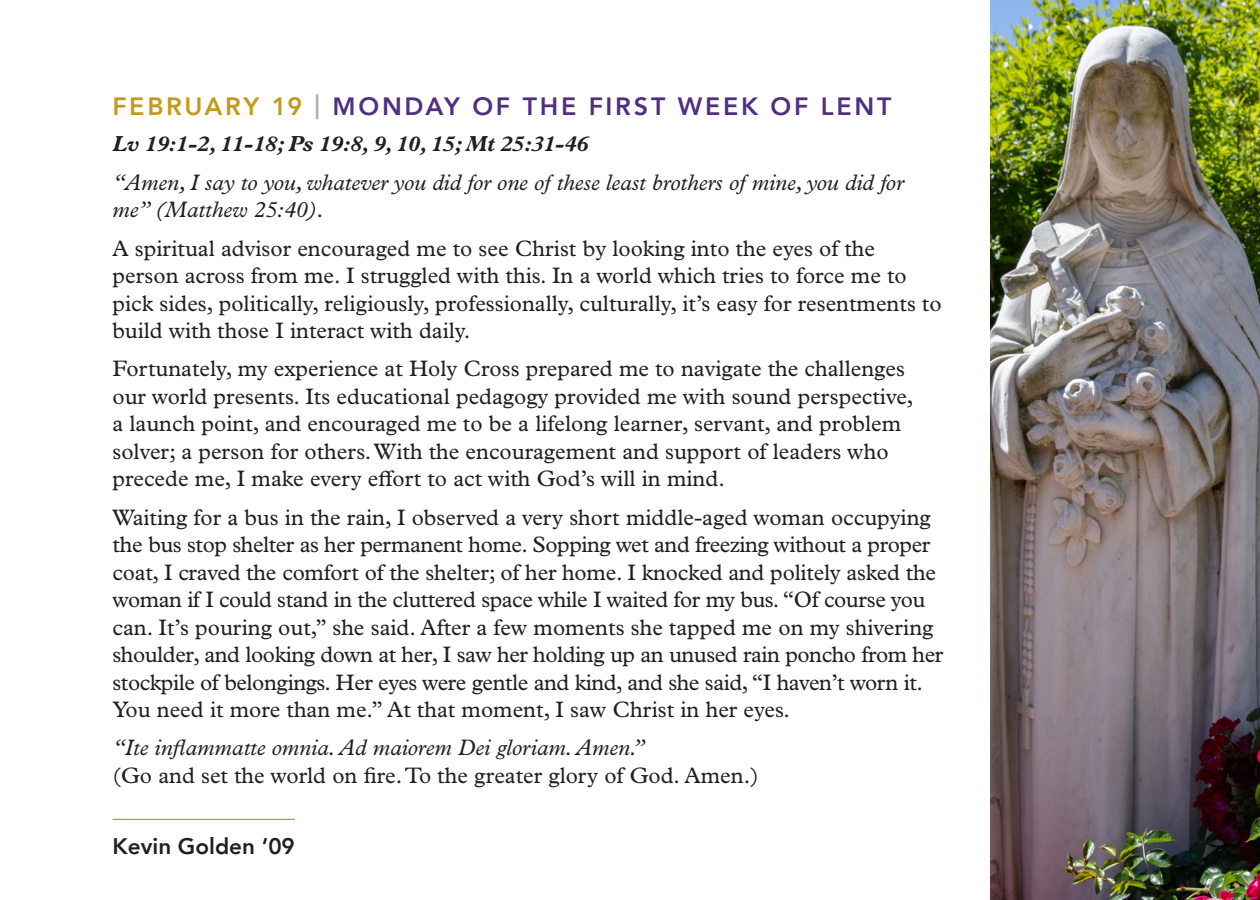
<style>
.page{position:relative;width:1260px;height:900px;background:#fff}
.page>*{position:absolute;margin:0;border:0;box-sizing:border-box;transform-origin:0 0}
.date{font:800 25px "Avenir";letter-spacing:.11em;color:#522e81}
.body_text{font:22.5px/27.5px "Plantin MT Pro";color:#231f20}
.body_text-2{font:22.5px/27.5px "Plantin MT Pro";letter-spacing:-.02em;color:#231f20}
.body_text-3{font:italic 22.5px/27.5px "Plantin MT Pro";color:#231f20}
.Name{font:800 22.5px "Avenir";color:#231f20}
.date-2{font:italic 700 22px "Plantin MT Pro";letter-spacing:-.01em;color:#231f20}
.s1{color:#c29b1b}
.s2{color:#adb2b4}
.s3{font-style:italic}
</style>
<div class="page">
<hr style="left:112px;top:819px;width:183px;height:1px;background:#c29b1b">
<img style="left:990px;top:0;width:270px;height:900px">
<p class="date" style="left:112px;top:87px;width:780px"><span class="s1">FEBRUARY 19</span> <span class="s2">|</span> MONDAY OF THE FIRST WEEK OF LENT</p>
<p class="date-2" style="left:112px;top:131px;width:477px">Lv 19:1-2, 11-18; Ps 19:8, 9, 10, 15; Mt 25:31-46</p>
<p class="body_text-3" style="left:112px;top:168px;width:793px">“Amen, I say to you, whatever you did for one of these least brothers of mine, you did for me” (Matthew 25:40).</p>
<p class="body_text" style="left:112px;top:234px;width:831px">A spiritual advisor encouraged me to see Christ by looking into the eyes of the person across from me. I struggled with this. In a world which tries to force me to pick sides, politically, religiously, professionally, culturally, it’s easy for resentments to build with those I interact with daily.</p>
<p class="body_text" style="left:112px;top:355px;width:802px">Fortunately, my experience at Holy Cross prepared me to navigate the challenges our world presents. Its educational pedagogy provided me with sound perspective, a launch point, and encouraged me to be a lifelong learner, servant, and problem solver; a person for others. With the encouragement and support of leaders who precede me, I make every effort to act with God’s will in mind.</p>
<p class="body_text-2" style="left:112px;top:503px;width:832px">Waiting for a bus in the rain, I observed a very short middle-aged woman occupying the bus stop shelter as her permanent home. Sopping wet and freezing without a proper coat, I craved the comfort of the shelter; of her home. I knocked and politely asked the woman if I could stand in the cluttered space while I waited for my bus. “Of course you can. It’s pouring out,” she said. After a few moments she tapped me on my shivering shoulder, and looking down at her, I saw her holding up an unused rain poncho from her stockpile of belongings. Her eyes were gentle and kind, and she said, “I haven’t worn it.<br>You need it more than me.” At that moment, I saw Christ in her eyes.</p>
<p class="body_text" style="left:112px;top:734px;width:648px"><span class="s3">“Ite inflammatte omnia. Ad maiorem Dei gloriam. Amen.”<br></span>(Go and set the world on fire. To the greater glory of God. Amen.)</p>
<p class="Name" style="left:112px;top:828px;width:184px">Kevin Golden ’09</p>
</div>
